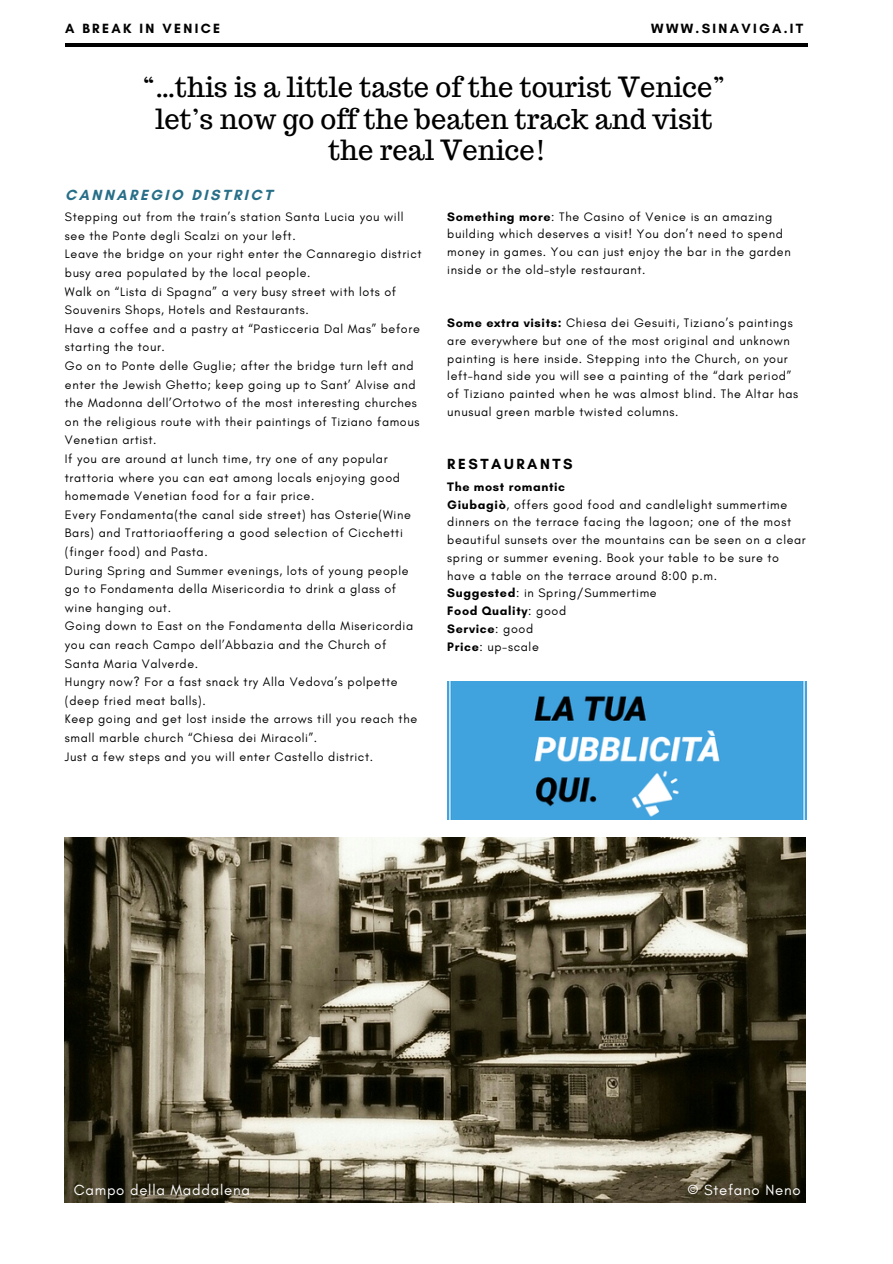
<style>
.page{position:relative;width:893px;height:1264px;background:#fff}
.page>*{position:absolute;margin:0;border:0;box-sizing:border-box;transform-origin:0 0}
.t1{font:27.3px/31.5px "Trocchi";color:#000;text-align:center}
.t2{font:15px "Glacial Indifference";letter-spacing:.05em;color:#fff}
.t3{font:700 15px "Glacial Indifference";letter-spacing:.17em;color:#276f88}
.t4{font:700 15px "Glacial Indifference";letter-spacing:.17em;color:#000}
.t5{font:700 13.65px "Glacial Indifference";letter-spacing:.17em;color:#000}
.t6{font:12.45px/18.6px "Glacial Indifference";letter-spacing:.05em;color:#000}
.s1{font-weight:700}
</style>
<div class="page">
<hr style="left:65px;top:43px;width:742px;height:3px;background:#000">
<img style="left:65px;top:838px;width:739px;height:364px">
<img style="left:447px;top:681px;width:359px;height:138px">
<p class="t5" style="left:65px;top:20px;width:156px">A BREAK IN VENICE</p>
<p class="t5" style="left:651px;top:20px;width:154px">WWW.SINAVIGA.IT</p>
<h1 class="t1" style="left:142px;top:71px;width:584px">“…this is a little taste of the tourist Venice” let’s now go off the beaten track and visit the real Venice!</h1>
<p class="t3" style="left:65px;top:186px;width:209px">CANNAREGIO DISTRICT</p>
<p class="t6" style="left:447px;top:207px;width:345px;line-height:17.7px"><span class="s1">Something more</span>: The Casino of Venice is an amazing building which deserves a visit! You don’t need to spend money in games. You can just enjoy the bar in the garden inside or the old-style restaurant.</p>
<p class="t6" style="left:65px;top:208px;width:358px">Stepping out from the train’s station Santa Lucia you will see the Ponte degli Scalzi on your left.<br>Leave the bridge on your right enter the Cannaregio district busy area populated by the local people.<br>Walk on “Lista di Spagna” a very busy street with lots of Souvenirs Shops, Hotels and Restaurants.<br>Have a coffee and a pastry at “Pasticceria Dal Mas” before starting the tour.<br>Go on to Ponte delle Guglie; after the bridge turn left and enter the Jewish Ghetto; keep going up to Sant’ Alvise and the Madonna dell’Ortotwo of the most interesting churches on the religious route with their paintings of Tiziano famous Venetian artist.<br>If you are around at lunch time, try one of any popular trattoria where you can eat among locals enjoying good homemade Venetian food for a fair price.<br>Every Fondamenta(the canal side street) has Osterie(Wine Bars) and Trattoriaoffering a good selection of Cicchetti (finger food) and Pasta.<br>During Spring and Summer evenings, lots of young people go to Fondamenta della Misericordia to drink a glass of wine hanging out.<br>Going down to East on the Fondamenta della Misericordia you can reach Campo dell’Abbazia and the Church of Santa Maria Valverde.<br>Hungry now? For a fast snack try Alla Vedova’s polpette (deep fried meat balls).<br>Keep going and get lost inside the arrows till you reach the small marble church “Chiesa dei Miracoli”.<br>Just a few steps and you will enter Castello district.</p>
<p class="t6" style="left:447px;top:314px;width:352px;line-height:17.7px"><span class="s1">Some extra visits:</span> Chiesa dei Gesuiti, Tiziano’s paintings are everywhere but one of the most original and unknown painting is here inside. Stepping into the Church, on your left-hand side you will see a painting of the “dark period” of Tiziano painted when he was almost blind. The Altar has unusual green marble twisted columns.</p>
<p class="t4" style="left:447px;top:455px;width:127px">RESTAURANTS</p>
<p class="t6" style="left:447px;top:478px;width:360px;line-height:17.7px"><span class="s1">The most romantic<br>Giubagiò</span>, offers good food and candlelight summertime dinners on the terrace facing the lagoon; one of the most beautiful sunsets over the mountains can be seen on a clear spring or summer evening. Book your table to be sure to have a table on the terrace around 8:00 p.m.<br><span class="s1">Suggested</span>: in Spring/Summertime<br><span class="s1">Food Quality</span>: good<br><span class="s1">Service</span>: good<br><span class="s1">Price</span>: up-scale</p>
<p class="t2" style="left:74px;top:1180px;width:178px">Campo della Maddalena</p>
<p class="t2" style="left:687px;top:1180px;width:115px">© Stefano Neno</p>
</div>
